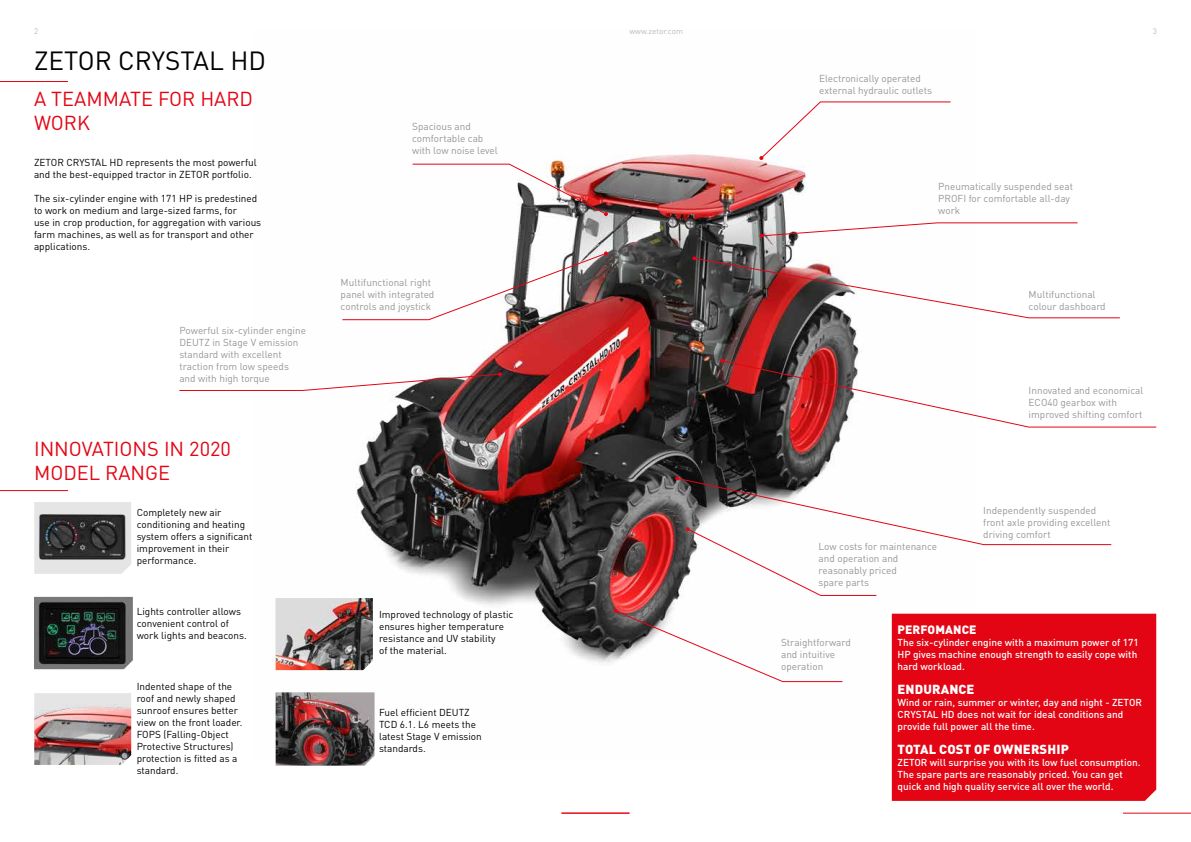
<style>
.page{position:relative;width:1191px;height:842px;background:#fff}
.page>*{position:absolute;margin:0;border:0;box-sizing:border-box;transform-origin:0 0}
.t1{font:26px "DIN Pro";color:#000}
.t2{font:20px/24px "DIN Pro";color:#e30513}
.t3{font:900 13px "DIN Pro";letter-spacing:.01em;color:#fff}
.t4{font:900 12px "DIN Pro";letter-spacing:.01em;color:#fff}
.t5{font:10px/12px "DIN Pro";color:#000}
.t6{font:10px/12px "DIN Pro";color:#969695}
.t7{font:500 10px/12px "DIN Pro";color:#fff}
.t8{font:8px "DIN Pro";color:#bbbaba}
</style>
<div class="page">
<img style="left:275px;top:154px;width:699px;height:605px">
<hr style="left:0;top:81px;width:68px;height:1px;background:#e30513">
<hr style="left:0;top:490px;width:68px;height:1px;background:#e30513">
<img style="left:411px;top:163px;width:197px;height:53px">
<svg style="left:341px;top:251px;width:267px;height:70px"></svg>
<svg style="left:179px;top:372px;width:323px;height:19px"></svg>
<svg style="left:759px;top:101px;width:192px;height:59px"></svg>
<svg style="left:759px;top:222px;width:319px;height:16px"></svg>
<svg style="left:692px;top:256px;width:428px;height:63px"></svg>
<svg style="left:720px;top:359px;width:437px;height:69px"></svg>
<svg style="left:613px;top:609px;width:230px;height:74px"></svg>
<div style="left:891px;top:614px;width:265px;height:187px;background:#e30513"></div>
<svg style="left:1069px;top:753px;width:19px;height:1px"></svg>
<hr style="left:1123px;top:813px;width:68px;height:1px;background:#e30513">
<hr style="left:561px;top:813px;width:68px;height:1px;background:#e30513">
<div style="left:34px;top:502px;width:97px;height:72px;background:#e6e5e5"></div>
<img style="left:38px;top:513px;width:90px;height:49px">
<img style="left:34px;top:693px;width:97px;height:72px">
<img style="left:34px;top:597px;width:99px;height:72px">
<img style="left:276px;top:692px;width:98px;height:74px">
<img style="left:276px;top:598px;width:97px;height:72px">
<svg style="left:675px;top:476px;width:437px;height:120px"></svg>
<p class="t8" style="left:34px;top:26px;width:6px">2</p>
<p class="t8" style="left:1152px;top:26px;width:6px">3</p>
<h1 class="t1" style="left:34px;top:43px;width:234px">ZETOR CRYSTAL HD</h1>
<p class="t8" style="left:629px;top:26px;width:55px">www.zetor.com</p>
<h2 class="t2" style="left:34px;top:86px;width:220px">A TEAMMATE FOR HARD<br>WORK</h2>
<p class="t5" style="left:34px;top:156px;width:224px">ZETOR CRYSTAL HD represents the most powerful and the best-equipped tractor in ZETOR portfolio.</p>
<p class="t5" style="left:34px;top:192px;width:229px">The six-cylinder engine with 171 HP is predestined to work on medium and large-sized farms, for<br>use in crop production, for aggregation with various farm machines, as well as for transport and other applications.</p>
<p class="t6" style="left:179px;top:324px;width:128px">Powerful six-cylinder engine<br>DEUTZ in Stage V emission standard with excellent traction from low speeds and with high torque</p>
<h2 class="t2" style="left:34px;top:436px;width:198px">INNOVATIONS IN 2020<br>MODEL RANGE</h2>
<p class="t5" style="left:137px;top:506px;width:117px">Completely new air conditioning and heating system offers a significant improvement in their performance.</p>
<p class="t5" style="left:137px;top:605px;width:112px">Lights controller allows convenient control of work lights and beacons.</p>
<p class="t5" style="left:137px;top:680px;width:107px">Indented shape of the roof and newly shaped sunroof ensures better view on the front loader.<br>FOPS (Falling-Object<br>Protective Structures) protection is fitted as a standard.</p>
<p class="t6" style="left:412px;top:120px;width:87px">Spacious and comfortable cab with low noise level</p>
<p class="t6" style="left:341px;top:276px;width:95px">Multifunctional right panel with integrated controls and joystick</p>
<p class="t5" style="left:379px;top:608px;width:136px">Improved technology of plastic ensures higher temperature resistance and UV stability<br>of the material.</p>
<p class="t5" style="left:379px;top:706px;width:104px">Fuel efficient DEUTZ<br>TCD 6.1. L6 meets the latest Stage V emission standards.</p>
<p class="t6" style="left:819px;top:72px;width:114px">Electronically operated external hydraulic outlets</p>
<p class="t6" style="left:938px;top:180px;width:136px">Pneumatically suspended seat<br>PROFI for comfortable all-day work</p>
<p class="t6" style="left:1028px;top:288px;width:79px">Multifunctional colour dashboard</p>
<p class="t6" style="left:1028px;top:384px;width:116px">Innovated and economical<br>ECO40 gearbox with improved shifting comfort</p>
<p class="t6" style="left:983px;top:504px;width:129px">Independently suspended front axle providing excellent driving comfort</p>
<p class="t6" style="left:818px;top:540px;width:120px">Low costs for maintenance and operation and reasonably priced<br>spare parts</p>
<p class="t4" style="left:897px;top:622px;width:80px">PERFOMANCE</p>
<p class="t7" style="left:897px;top:636px;width:243px">The six-cylinder engine with a maximum power of 171<br>HP gives machine enough strength to easily cope with hard workload.</p>
<h3 class="t3" style="left:897px;top:680px;width:78px">ENDURANCE</h3>
<p class="t7" style="left:897px;top:696px;width:246px">Wind or rain, summer or winter, day and night - ZETOR<br>CRYSTAL HD does not wait for ideal conditions and provide full power all the time.</p>
<h3 class="t3" style="left:897px;top:740px;width:173px">TOTAL COST OF OWNERSHIP</h3>
<p class="t7" style="left:897px;top:756px;width:244px">ZETOR will surprise you with its low fuel consumption.<br>The spare parts are reasonably priced. You can get quick and high quality service all over the world.</p>
<p class="t6" style="left:781px;top:636px;width:71px">Straightforward and intuitive operation</p>
</div>
